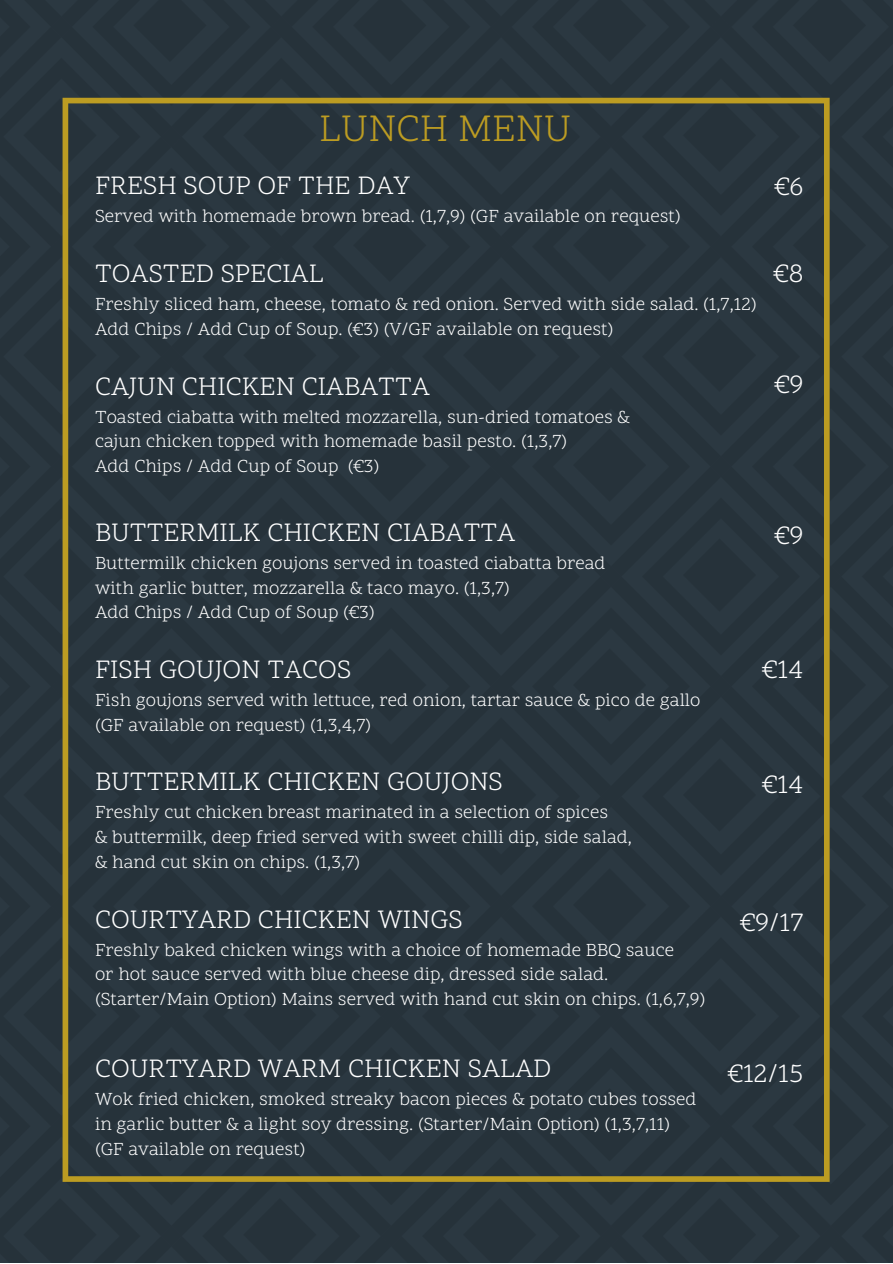
<style>
.page{position:relative;width:893px;height:1264px;background:#fff}
.page>*{position:absolute;margin:0;border:0;box-sizing:border-box;transform-origin:0 0}
.t1{font:39.45px "Scope One";color:#bc9c22}
.t2{font:27px "Scope One";color:#fff}
.t3{font:18.75px/24.8px "Scope One";color:#fff}
</style>
<div class="page">
<div style="left:0;top:0;width:892px;height:1262px;background:#27323a"></div>
<div style="left:63px;top:98px;width:766px;height:1083px;background:#27333a"></div>
<h1 class="t1" style="left:319px;top:104px;width:254px">LUNCH MENU</h1>
<h2 class="t2" style="left:95px;top:169px;width:316px">FRESH SOUP OF THE DAY</h2>
<p class="t3" style="left:95px;top:206px;width:587px">Served with homemade brown bread. (1,7,9) (GF available on request)</p>
<h2 class="t2" style="left:95px;top:257px;width:230px">TOASTED SPECIAL</h2>
<p class="t3" style="left:95px;top:293px;width:663px">Freshly sliced ham, cheese, tomato &amp; red onion. Served with side salad. (1,7,12)<br>Add Chips / Add Cup of Soup. (€3) (V/GF available on request)</p>
<h2 class="t2" style="left:95px;top:369px;width:336px">CAJUN CHICKEN CIABATTA</h2>
<p class="t3" style="left:95px;top:406px;width:536px">Toasted ciabatta with melted mozzarella, sun-dried tomatoes &amp; cajun chicken topped with homemade basil pesto. (1,3,7)<br>Add Chips / Add Cup of Soup (€3)</p>
<h2 class="t2" style="left:774px;top:170px;width:31px">€6</h2>
<h2 class="t2" style="left:773px;top:257px;width:31px">€8</h2>
<h2 class="t2" style="left:774px;top:368px;width:31px">€9</h2>
<h2 class="t2" style="left:95px;top:515px;width:422px">BUTTERMILK CHICKEN CIABATTA</h2>
<p class="t3" style="left:95px;top:552px;width:512px">Buttermilk chicken goujons served in toasted ciabatta bread with garlic butter, mozzarella &amp; taco mayo. (1,3,7)<br>Add Chips / Add Cup of Soup (€3)</p>
<h2 class="t2" style="left:95px;top:653px;width:258px">FISH GOUJON TACOS</h2>
<p class="t3" style="left:95px;top:689px;width:607px">Fish goujons served with lettuce, red onion, tartar sauce &amp; pico de gallo (GF available on request) (1,3,4,7)</p>
<h2 class="t2" style="left:95px;top:765px;width:409px">BUTTERMILK CHICKEN GOUJONS</h2>
<p class="t3" style="left:95px;top:801px;width:538px">Freshly cut chicken breast marinated in a selection of spices<br>&amp; buttermilk, deep fried served with sweet chilli dip, side salad, &amp; hand cut skin on chips. (1,3,7)</p>
<h2 class="t2" style="left:95px;top:902px;width:369px">COURTYARD CHICKEN WINGS</h2>
<p class="t3" style="left:95px;top:938px;width:611px">Freshly baked chicken wings with a choice of homemade BBQ sauce<br>or hot sauce served with blue cheese dip, dressed side salad. (Starter/Main Option) Mains served with hand cut skin on chips. (1,6,7,9)</p>
<h2 class="t2" style="left:95px;top:1052px;width:458px">COURTYARD WARM CHICKEN SALAD</h2>
<p class="t3" style="left:95px;top:1088px;width:603px">Wok fried chicken, smoked streaky bacon pieces &amp; potato cubes tossed in garlic butter &amp; a light soy dressing. (Starter/Main Option) (1,3,7,11) (GF available on request)</p>
<h2 class="t2" style="left:774px;top:518px;width:31px">€9</h2>
<h2 class="t2" style="left:762px;top:653px;width:43px">€14</h2>
<h2 class="t2" style="left:762px;top:767px;width:43px">€14</h2>
<h2 class="t2" style="left:740px;top:906px;width:65px">€9/17</h2>
<h2 class="t2" style="left:728px;top:1056px;width:77px">€12/15</h2>
</div>
